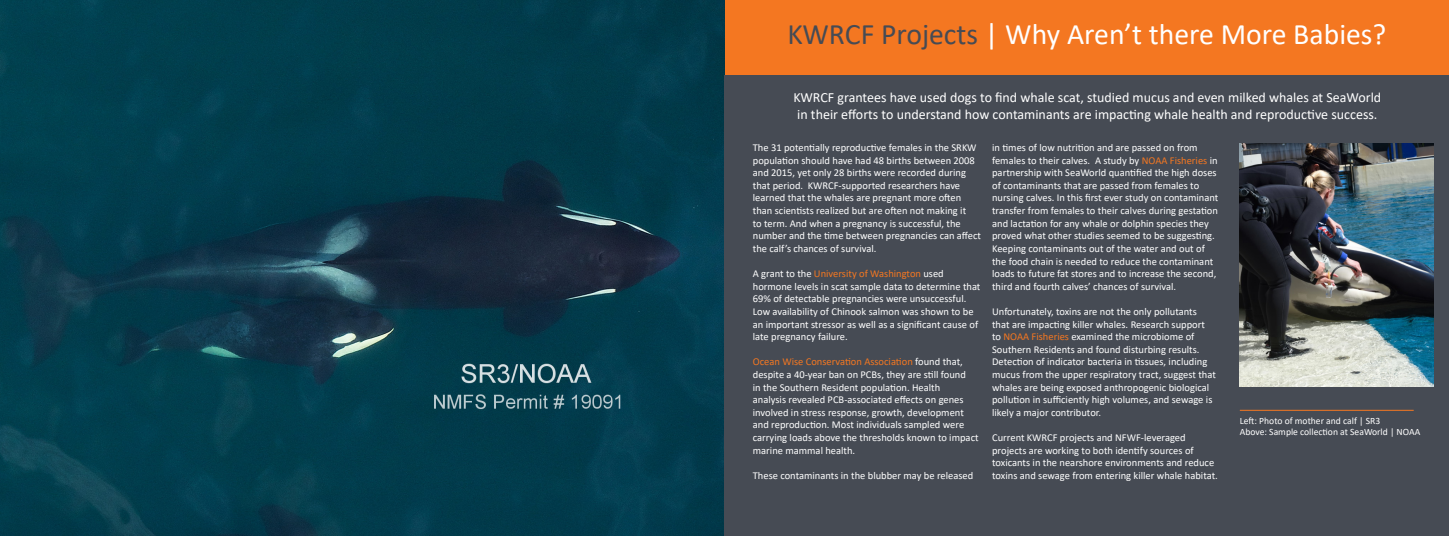
<style>
.page{position:relative;width:1449px;height:536px;background:#fff}
.page>*{position:absolute;margin:0;border:0;box-sizing:border-box;transform-origin:0 0}
.t1{font:29.75px "Calibri";color:#fff}
.t2{font:14px/16.8px "Calibri";color:#fff}
.t3{font:10.5px/12.6px "Calibri";color:#fff}
.t4{font:9.62px "Calibri";color:#fff}
.s1{color:#464b54}
.s2{color:#f47721}
</style>
<div class="page">
<img style="left:0;top:0;width:724px;height:535px">
<div style="left:725px;top:0;width:724px;height:75px;background:#f47721"></div>
<div style="left:725px;top:75px;width:724px;height:461px;background:#464b54"></div>
<hr style="left:1240px;top:410px;width:174px;height:1px;background:#f47721">
<img style="left:1240px;top:143px;width:193px;height:243px">
<p class="t1" style="left:788px;top:14px;width:600px"><span class="s1">KWRCF Projects</span> | Why Aren’t there More Babies?</p>
<p class="t2" style="left:793px;top:89px;width:589px">KWRCF grantees have used dogs to find whale scat, studied mucus and even milked whales at SeaWorld in their efforts to understand how contaminants are impacting whale health and reproductive success.</p>
<p class="t3" style="left:753px;top:141px;width:230px">The 31 potentially reproductive females in the SRKW population should have had 48 births between 2008 and 2015, yet only 28 births were recorded during that period. KWRCF-supported researchers have learned that the whales are pregnant more often than scientists realized but are often not making it<br>to term. And when a pregnancy is successful, the number and the time between pregnancies can affect the calf’s chances of survival.</p>
<p class="t3" style="left:753px;top:267px;width:229px">A grant to the <span class="s2">University of Washington</span> used hormone levels in scat sample data to determine that 69% of detectable pregnancies were unsuccessful.<br>Low availability of Chinook salmon was shown to be an important stressor as well as a significant cause of late pregnancy failure.</p>
<p class="t3" style="left:753px;top:355px;width:227px"><span class="s2">Ocean Wise Conservation Association</span> found that, despite a 40-year ban on PCBs, they are still found<br>in the Southern Resident population. Health<br>analysis revealed PCB-associated effects on genes involved in stress response, growth, development and reproduction. Most individuals sampled were carrying loads above the thresholds known to impact marine mammal health.</p>
<p class="t3" style="left:753px;top:468px;width:222px">These contaminants in the blubber may be released</p>
<p class="t3" style="left:992px;top:141px;width:228px">in times of low nutrition and are passed on from females to their calves. A study by <span class="s2">NOAA Fisheries</span> in partnership with SeaWorld quantified the high doses of contaminants that are passed from females to nursing calves. In this first ever study on contaminant transfer from females to their calves during gestation and lactation for any whale or dolphin species they proved what other studies seemed to be suggesting.<br>Keeping contaminants out of the water and out of the food chain is needed to reduce the contaminant loads to future fat stores and to increase the second, third and fourth calves’ chances of survival.</p>
<p class="t3" style="left:992px;top:305px;width:225px">Unfortunately, toxins are not the only pollutants that are impacting killer whales. Research support to <span class="s2">NOAA Fisheries</span> examined the microbiome of Southern Residents and found disturbing results.<br>Detection of indicator bacteria in tissues, including mucus from the upper respiratory tract, suggest that whales are being exposed anthropogenic biological pollution in sufficiently high volumes, and sewage is likely a major contributor.</p>
<p class="t3" style="left:992px;top:431px;width:227px">Current KWRCF projects and NFWF-leveraged projects are working to both identify sources of toxicants in the nearshore environments and reduce toxins and sewage from entering killer whale habitat.</p>
<p class="t4" style="left:1240px;top:414px;width:142px">Left: Photo of mother and calf | SR3</p>
<p class="t4" style="left:1240px;top:425px;width:182px">Above: Sample collection at SeaWorld | NOAA</p>
</div>
